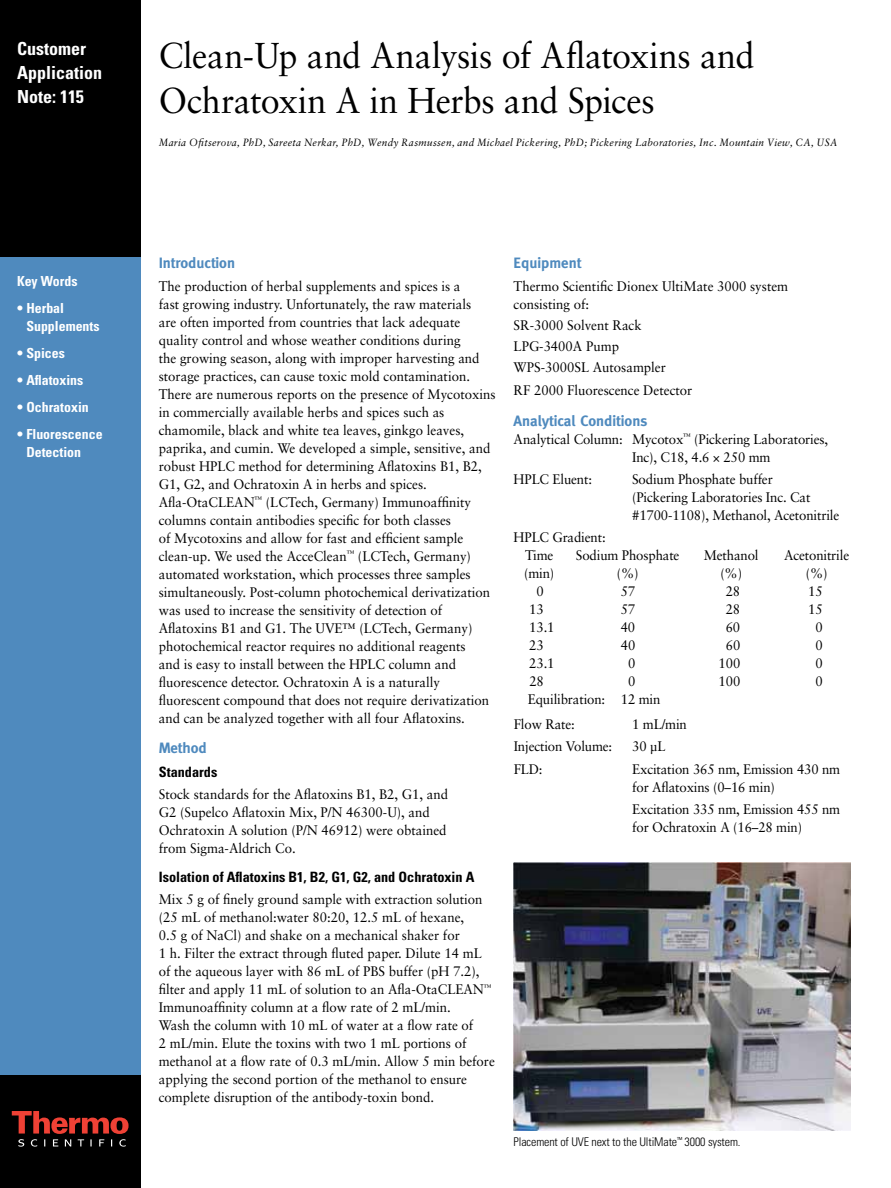
<style>
.page{position:relative;width:891px;height:1188px;background:#fff}
.page>*{position:absolute;margin:0;border:0;box-sizing:border-box;transform-origin:0 0}
.t1{font:36px/45px "Sabon";letter-spacing:-.01em;color:#000;scale:.95 1}
.t2{font:700 condensed 18px/24px "Univers";color:#fff}
.t3{font:700 15px "Meta";color:#4f8abe}
.t4{font:700 condensed 14.25px "Univers";color:#000}
.t5{font:13.8px/18px "Sabon";color:#000;scale:.95 1}
.t6{font:700 condensed 13.8px/18px "Univers";color:#fff}
.t7{font:300 condensed 12px "Univers";letter-spacing:-.01em;color:#000}
.t8{font:italic 10.5px "Sabon";letter-spacing:.025em;color:#000;scale:.95 1}
</style>
<div class="page">
<div style="left:0;top:250px;width:141px;height:938px;background:#4f8abe"></div>
<div style="left:0;top:1076px;width:141px;height:112px;background:#000"></div>
<svg style="left:12px;top:1111px;width:117px;height:36px"></svg>
<div style="left:0;top:0;width:141px;height:256px;background:#000"></div>
<img style="left:514px;top:862px;width:336px;height:268px">
<h2 class="t2" style="left:17px;top:36px;width:87px">Customer<br>Application<br>Note: 115</h2>
<p class="t6" style="left:17px;top:272px;width:62px">Key Words</p>
<p class="t6" style="left:26px;top:299px;width:75px;text-indent:-9px">• Herbal<br>Supplements</p>
<p class="t6" style="left:17px;top:344px;width:49px">• Spices</p>
<p class="t6" style="left:17px;top:371px;width:68px">• Aflatoxins</p>
<p class="t6" style="left:17px;top:398px;width:73px">• Ochratoxin</p>
<p class="t6" style="left:26px;top:425px;width:78px;text-indent:-9px">• Fluorescence<br>Detection</p>
<h1 class="t1" style="left:159px;top:33px;width:629px">Clean-Up and Analysis of Aflatoxins and<br>Ochratoxin A in Herbs and Spices</h1>
<p class="t8" style="left:159px;top:137px;width:716px">Maria Ofitserova, PhD, Sareeta Nerkar, PhD, Wendy Rasmussen, and Michael Pickering, PhD; Pickering Laboratories, Inc. Mountain View, CA, USA</p>
<p class="t3" style="left:159px;top:254px;width:78px">Introduction</p>
<p class="t5" style="left:159px;top:277px;width:356px">The production of herbal supplements and spices is a<br>fast growing industry. Unfortunately, the raw materials<br>are often imported from countries that lack adequate quality control and whose weather conditions during<br>the growing season, along with improper harvesting and storage practices, can cause toxic mold contamination.<br>There are numerous reports on the presence of Mycotoxins in commercially available herbs and spices such as chamomile, black and white tea leaves, ginkgo leaves, paprika, and cumin. We developed a simple, sensitive, and robust HPLC method for determining Aflatoxins B1, B2, G1, G2, and Ochratoxin A in herbs and spices.<br>Afla-OtaCLEAN<sup>™</sup> (LCTech, Germany) Immunoaffinity columns contain antibodies specific for both classes<br>of Mycotoxins and allow for fast and efficient sample clean-up. We used the AcceClean<sup>™</sup> (LCTech, Germany) automated workstation, which processes three samples simultaneously. Post-column photochemical derivatization was used to increase the sensitivity of detection of Aflatoxins B1 and G1. The UVE™ (LCTech, Germany) photochemical reactor requires no additional reagents<br>and is easy to install between the HPLC column and fluorescence detector. Ochratoxin A is a naturally fluorescent compound that does not require derivatization and can be analyzed together with all four Aflatoxins.</p>
<p class="t3" style="left:159px;top:740px;width:50px">Method</p>
<p class="t4" style="left:159px;top:763px;width:60px">Standards</p>
<p class="t5" style="left:159px;top:785px;width:306px">Stock standards for the Aflatoxins B1, B2, G1, and G2 (Supelco Aflatoxin Mix, P/N 46300-U), and Ochratoxin A solution (P/N 46912) were obtained from Sigma-Aldrich Co.</p>
<p class="t4" style="left:159px;top:868px;width:317px">Isolation of Aflatoxins B1, B2, G1, G2, and Ochratoxin A</p>
<p class="t5" style="left:159px;top:890px;width:355px">Mix 5 g of finely ground sample with extraction solution (25 mL of methanol:water 80:20, 12.5 mL of hexane,<br>0.5 g of NaCl) and shake on a mechanical shaker for<br>1 h. Filter the extract through fluted paper. Dilute 14 mL of the aqueous layer with 86 mL of PBS buffer (pH 7.2), filter and apply 11 mL of solution to an Afla-OtaCLEAN<sup>™ </sup>Immunoaffinity column at a flow rate of 2 mL/min.<br>Wash the column with 10 mL of water at a flow rate of<br>2 mL/min. Elute the toxins with two 1 mL portions of methanol at a flow rate of 0.3 mL/min. Allow 5 min before applying the second portion of the methanol to ensure complete disruption of the antibody-toxin bond.</p>
<p class="t3" style="left:514px;top:254px;width:69px">Equipment</p>
<p class="t5" style="left:514px;top:277px;width:291px">Thermo Scientific Dionex UltiMate 3000 system consisting of:</p>
<p class="t5" style="left:514px;top:314px;width:162px;line-height:21.3px">SR-3000 Solvent Rack<br>LPG-3400A Pump<br>WPS-3000SL Autosampler</p>
<p class="t5" style="left:514px;top:381px;width:190px">RF 2000 Fluorescence Detector</p>
<p class="t3" style="left:514px;top:412px;width:135px">Analytical Conditions</p>
<p class="t5" style="left:632px;top:430px;width:208px;text-indent:-119px">Analytical Column: Mycotox<sup>™</sup> (Pickering Laboratories,<br>Inc), C18, 4.6 × 250 mm</p>
<p class="t5" style="left:514px;top:470px;width:84px">HPLC Eluent:</p>
<p class="t5" style="left:632px;top:470px;width:220px">Sodium Phosphate buffer<br>(Pickering Laboratories Inc. Cat #1700-1108), Methanol, Acetonitrile</p>
<p class="t5" style="left:525px;top:528px;width:86px;text-indent:-11px">HPLC Gradient:<br>Time</p>
<p class="t5" style="left:576px;top:546px;width:110px">Sodium Phosphate</p>
<p class="t5" style="left:704px;top:546px;width:59px">Methanol</p>
<p class="t5" style="left:784px;top:546px;width:70px">Acetonitrile</p>
<p class="t5" style="left:524px;top:564px;width:33px">(min)</p>
<p class="t5" style="left:617px;top:564px;width:24px">(%)</p>
<p class="t5" style="left:720px;top:564px;width:24px">(%)</p>
<p class="t5" style="left:806px;top:564px;width:24px">(%)</p>
<p class="t5" style="left:536px;top:582px;width:9px">0</p>
<p class="t5" style="left:621px;top:582px;width:17px">57</p>
<p class="t5" style="left:726px;top:582px;width:17px">28</p>
<p class="t5" style="left:808px;top:582px;width:17px">15</p>
<p class="t5" style="left:529px;top:600px;width:17px">13</p>
<p class="t5" style="left:621px;top:600px;width:17px">57</p>
<p class="t5" style="left:726px;top:600px;width:17px">28</p>
<p class="t5" style="left:808px;top:600px;width:17px">15</p>
<p class="t5" style="left:529px;top:618px;width:28px">13.1</p>
<p class="t5" style="left:621px;top:618px;width:17px">40</p>
<p class="t5" style="left:726px;top:618px;width:17px">60</p>
<p class="t5" style="left:815px;top:618px;width:9px">0</p>
<p class="t5" style="left:529px;top:636px;width:17px">23</p>
<p class="t5" style="left:621px;top:636px;width:17px">40</p>
<p class="t5" style="left:726px;top:636px;width:17px">60</p>
<p class="t5" style="left:816px;top:636px;width:9px">0</p>
<p class="t5" style="left:529px;top:654px;width:28px">23.1</p>
<p class="t5" style="left:628px;top:654px;width:9px">0</p>
<p class="t5" style="left:719px;top:654px;width:24px">100</p>
<p class="t5" style="left:816px;top:654px;width:9px">0</p>
<p class="t5" style="left:529px;top:672px;width:17px">28</p>
<p class="t5" style="left:628px;top:672px;width:9px">0</p>
<p class="t5" style="left:719px;top:672px;width:24px">100</p>
<p class="t5" style="left:816px;top:672px;width:9px">0</p>
<p class="t5" style="left:514px;top:687px;width:156px;line-height:24.8px;text-indent:14px">Equilibration: 12 min<br>Flow Rate:</p>
<p class="t5" style="left:632px;top:715px;width:59px">1 mL/min</p>
<p class="t5" style="left:514px;top:737px;width:105px">Injection Volume:</p>
<p class="t5" style="left:632px;top:737px;width:36px">30 µL</p>
<p class="t5" style="left:514px;top:760px;width:32px">FLD:</p>
<p class="t5" style="left:632px;top:760px;width:221px">Excitation 365 nm, Emission 430 nm for Aflatoxins (0–16 min)</p>
<p class="t5" style="left:632px;top:800px;width:221px">Excitation 335 nm, Emission 455 nm for Ochratoxin A (16–28 min)</p>
<p class="t7" style="left:514px;top:1134px;width:228px">Placement of UVE next to the UltiMate<sup>™</sup> 3000 system.</p>
</div>
